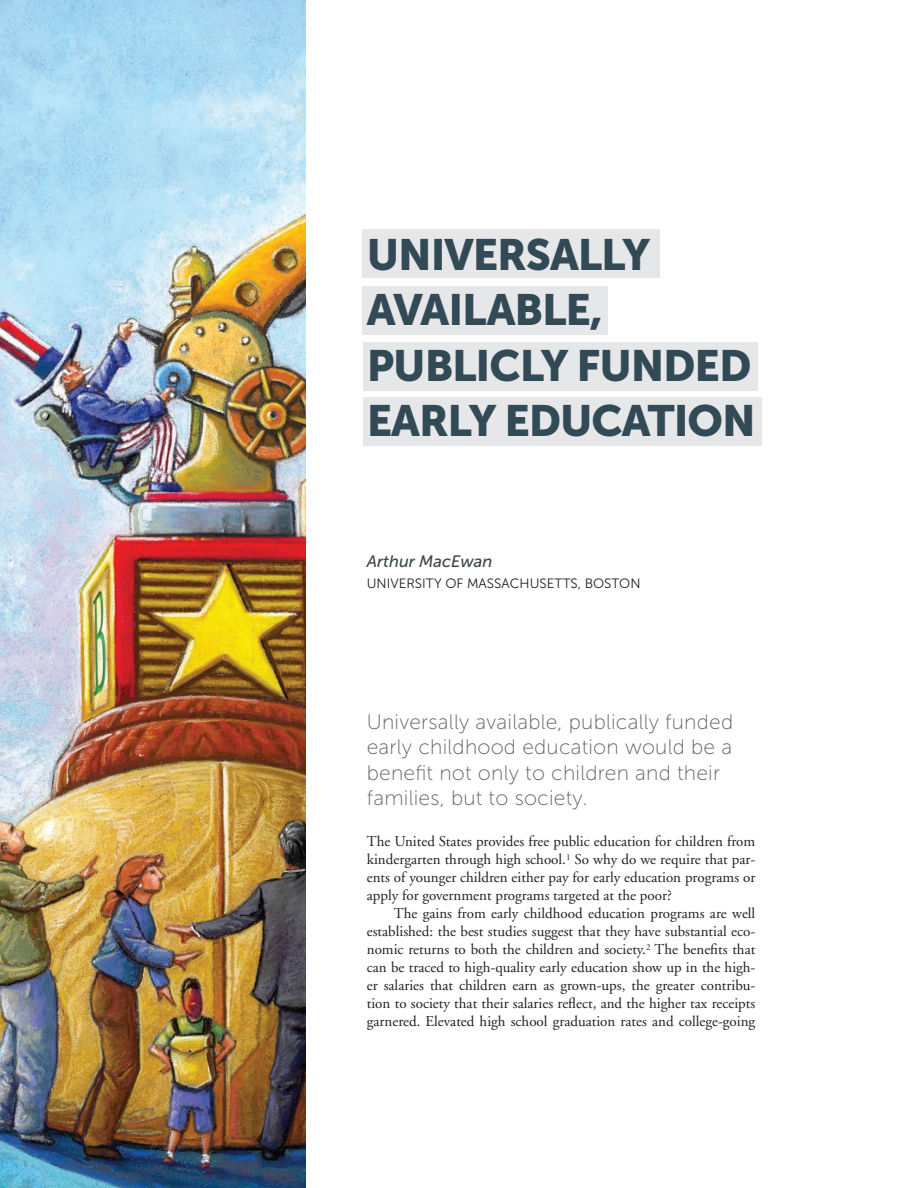
<style>
.page{position:relative;width:918px;height:1188px;background:#fff}
.page>*{position:absolute;margin:0;border:0;box-sizing:border-box;transform-origin:0 0}
.t1{font:43.5px/55.5px "Museo Sans 900";letter-spacing:-.025em;color:#324956}
.CAPTION-article{font:21px/25.5px "Museo Sans 100";letter-spacing:.01em;color:#636366}
.t2{font:italic 16.5px "Museo Sans 500";color:#3d474e}
.BODY-text{font:15px/18px "Adobe Garamond";color:#231f20;text-align:justify}
.BODY-no_indents{font:15px/18px "Adobe Garamond";color:#231f20;text-align:justify}
.t3{font:13.5px "Museo Sans 300";color:#231f20}
</style>
<div class="page">
<div style="left:363px;top:286px;width:245px;height:48px;background:#e6e7e9"></div>
<div style="left:363px;top:342px;width:395px;height:49px;background:#e6e7e9"></div>
<div style="left:363px;top:398px;width:398px;height:48px;background:#e6e7e9"></div>
<div style="left:363px;top:229px;width:297px;height:49px;background:#e6e7e9"></div>
<img style="left:0;top:0;width:306px;height:1188px">
<p class="t1" style="left:367px;top:227px;width:390px">UNIVERSALLY<br>AVAILABLE,<br>PUBLICLY FUNDED<br>EARLY EDUCATION</p>
<p class="t2" style="left:367px;top:553px;width:127px">Arthur MacEwan</p>
<p class="t3" style="left:367px;top:577px;width:275px">UNIVERSITY OF MASSACHUSETTS, BOSTON</p>
<p class="CAPTION-article" style="left:367px;top:709px;width:368px">Universally available, publically funded early childhood education would be a benefit not only to children and their families, but to society.</p>
<p class="BODY-no_indents" style="left:367px;top:833px;width:390px">The United States provides free public education for children from kindergarten through high school.<sup>1</sup> So why do we require that par&shy;ents of younger children either pay for early education programs or apply for government programs targeted at the poor?</p>
<p class="BODY-text" style="left:367px;top:905px;width:390px;text-indent:27px">The gains from early childhood education programs are well established: the best studies suggest that they have substantial eco&shy;nomic returns to both the children and society.<sup>2</sup> The benefits that can be traced to high-quality early education show up in the high&shy;er salaries that children earn as grown-ups, the greater contribu&shy;tion to society that their salaries reflect, and the higher tax receipts garnered. Elevated high school graduation rates and college-going</p>
</div>
